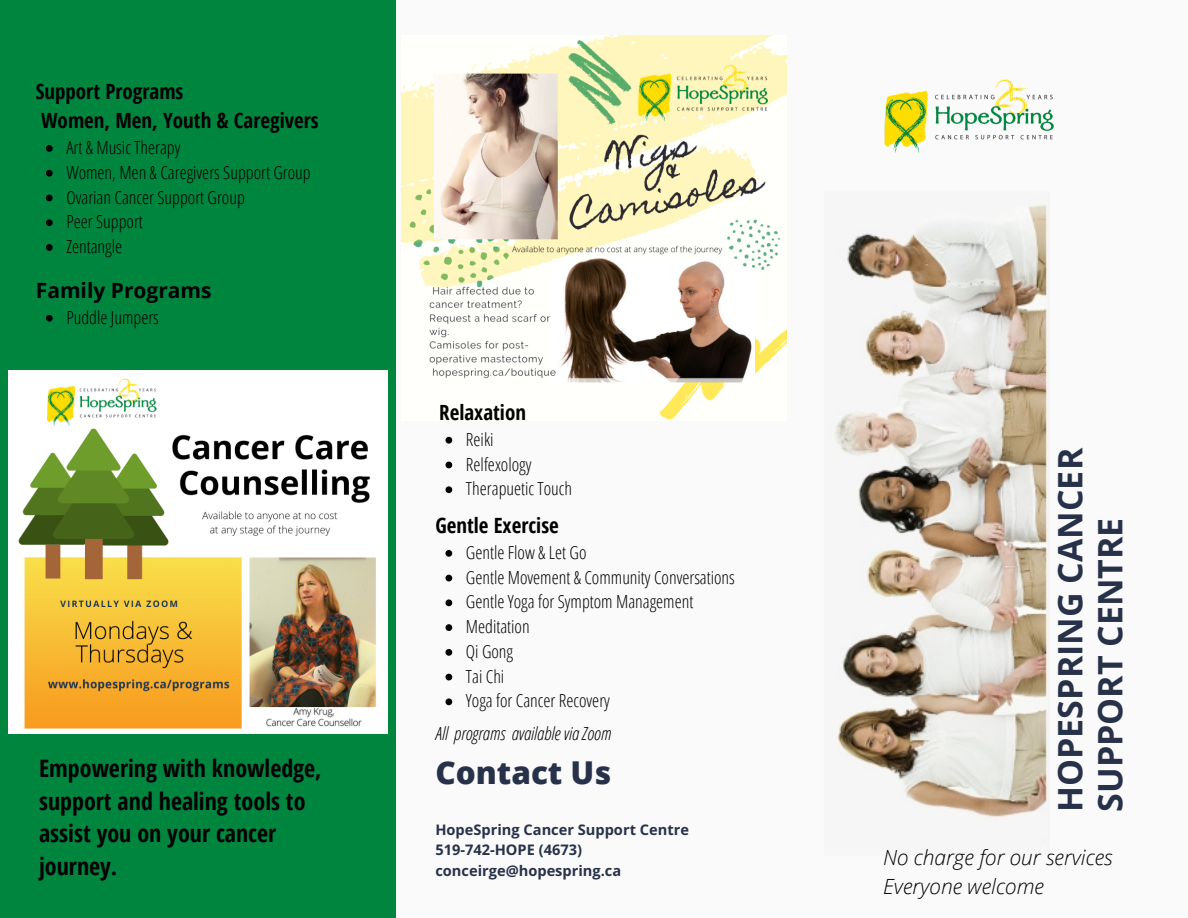
<style>
.page{position:relative;width:1188px;height:918px;background:#fafafa}
.page>*{position:absolute;margin:0;border:0;box-sizing:border-box;transform-origin:0 0}
.t1{font:700 33.9px "Open Sans Hebrew";color:#27324a}
.t2{font:800 31.5px "Open Sans";color:#27324a}
.t3{font:700 24px/32.7px "Open Sans Condensed";color:#000}
.t4{font:700 21px "Open Sans Condensed";color:#000}
.t5{font:700 21px "Open Sans";color:#000}
.t6{font:italic 300 20.85px "Open Sans";color:#000}
.t7{font:300 18px "Open Sans Condensed";color:#000}
.t8{font:italic 300 18px "Open Sans Condensed";color:#000}
.t9{font:700 14.7px "Open Sans Hebrew";color:#27324a}
</style>
<div class="page">
<div style="left:0;top:0;width:396px;height:918px;background:#00853e"></div>
<img style="left:401px;top:36px;width:385px;height:384px">
<img style="left:8px;top:370px;width:379px;height:364px">
<img style="left:834px;top:204px;width:214px;height:614px">
<img style="left:884px;top:79px;width:170px;height:74px">
<svg style="left:46px;top:145px;width:7px;height:7px"></svg>
<svg style="left:46px;top:170px;width:7px;height:7px"></svg>
<svg style="left:46px;top:195px;width:7px;height:6px"></svg>
<svg style="left:46px;top:219px;width:7px;height:7px"></svg>
<svg style="left:46px;top:244px;width:7px;height:7px"></svg>
<svg style="left:446px;top:437px;width:6px;height:7px"></svg>
<svg style="left:446px;top:462px;width:6px;height:6px"></svg>
<svg style="left:446px;top:486px;width:6px;height:7px"></svg>
<svg style="left:446px;top:550px;width:6px;height:7px"></svg>
<svg style="left:446px;top:575px;width:6px;height:6px"></svg>
<svg style="left:446px;top:599px;width:6px;height:7px"></svg>
<svg style="left:446px;top:624px;width:6px;height:7px"></svg>
<svg style="left:446px;top:649px;width:6px;height:7px"></svg>
<svg style="left:446px;top:674px;width:6px;height:6px"></svg>
<svg style="left:446px;top:698px;width:6px;height:7px"></svg>
<svg style="left:46px;top:315px;width:7px;height:7px"></svg>
<p class="t4" style="left:36px;top:77px;width:149px">Support Programs</p>
<p class="t4" style="left:41px;top:106px;width:279px">Women, Men, Youth &amp; Caregivers</p>
<p class="t7" style="left:66px;top:135px;width:116px">Art &amp; Music Therapy</p>
<p class="t7" style="left:66px;top:160px;width:246px">Women, Men &amp; Caregivers Support Group</p>
<p class="t7" style="left:66px;top:184px;width:180px">Ovarian Cancer Support Group</p>
<p class="t7" style="left:66px;top:209px;width:78px">Peer Support</p>
<p class="t7" style="left:66px;top:234px;width:57px">Zentangle</p>
<p class="t5" style="left:36px;top:276px;width:177px">Family Programs</p>
<p class="t7" style="left:66px;top:305px;width:94px">Puddle Jumpers</p>
<p class="t4" style="left:439px;top:398px;width:88px">Relaxation</p>
<p class="t7" style="left:466px;top:427px;width:29px">Reiki</p>
<p class="t7" style="left:466px;top:451px;width:67px">Relfexology</p>
<p class="t7" style="left:466px;top:476px;width:108px">Therapuetic Touch</p>
<p class="t4" style="left:435px;top:511px;width:125px">Gentle Exercise</p>
<p class="t7" style="left:466px;top:540px;width:122px">Gentle Flow &amp; Let Go</p>
<p class="t7" style="left:466px;top:565px;width:270px">Gentle Movement &amp; Community Conversations</p>
<p class="t7" style="left:466px;top:589px;width:229px">Gentle Yoga for Symptom Management</p>
<p class="t7" style="left:466px;top:614px;width:65px">Meditation</p>
<p class="t7" style="left:466px;top:639px;width:49px">Qi Gong</p>
<p class="t7" style="left:466px;top:664px;width:40px">Tai Chi</p>
<p class="t7" style="left:466px;top:688px;width:146px">Yoga for Cancer Recovery</p>
<p class="t8" style="left:435px;top:721px;width:177px">All programs available via Zoom</p>
<p class="t3" style="left:39px;top:751px;width:284px">Empowering with knowledge, support and healing tools to assist you on your cancer journey.</p>
<p class="t2" style="left:435px;top:750px;width:177px">Contact Us</p>
<p class="t9" style="left:435px;top:819px;width:255px">HopeSpring Cancer Support Centre</p>
<p class="t9" style="left:435px;top:840px;width:148px">519-742-HOPE (4673)</p>
<p class="t9" style="left:435px;top:860px;width:187px">conceirge@hopespring.ca</p>
<p class="t1" style="left:1046px;top:812px;width:365px;rotate:-90deg">HOPESPRING CANCER</p>
<p class="t1" style="left:1086px;top:812px;width:296px;rotate:-90deg">SUPPORT CENTRE</p>
<p class="t6" style="left:883px;top:843px;width:231px">No charge for our services</p>
<p class="t6" style="left:883px;top:872px;width:162px">Everyone welcome</p>
</div>
